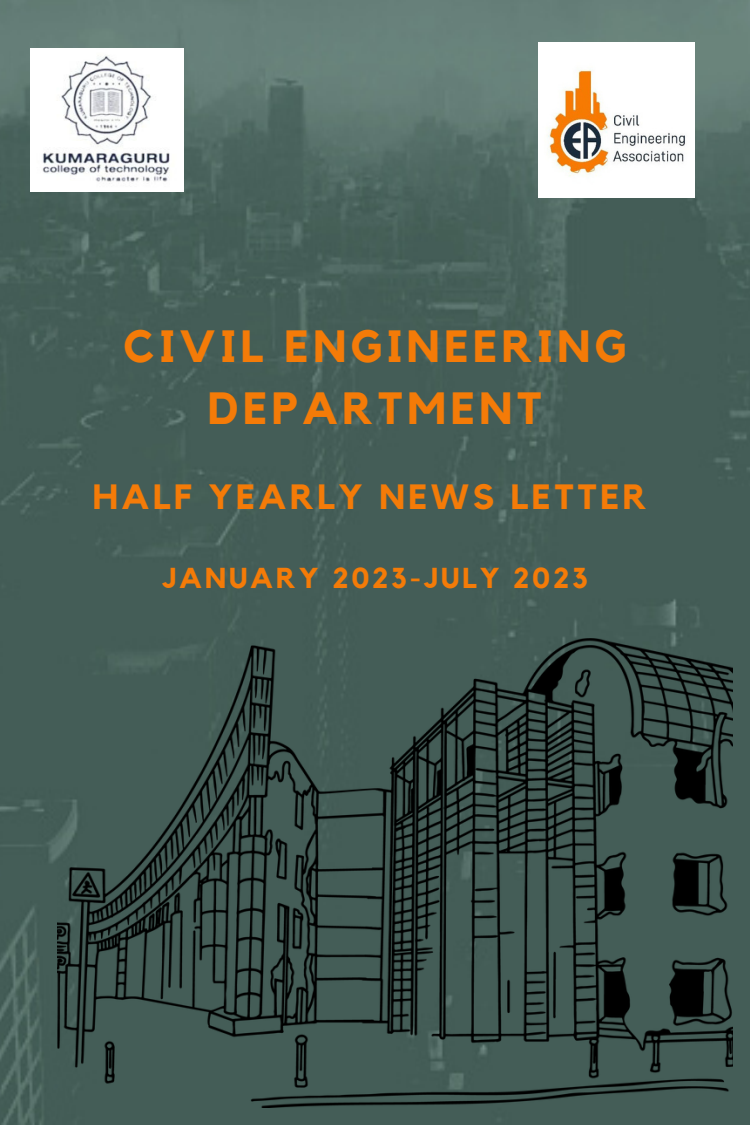
<style>
.page{position:relative;width:750px;height:1125px;background:#fff}
.page>*{position:absolute;margin:0;border:0;box-sizing:border-box;transform-origin:0 0}
.t1{font:700 45px/62.8px "Kollektif";letter-spacing:.1em;color:#f47b08;text-align:center}
.t2{font:700 35px "Kollektif";letter-spacing:.1em;color:#f47b08}
.t3{font:700 28.75px "Kollektif";letter-spacing:.1em;color:#f47b08}
</style>
<div class="page">
<img style="left:0;top:0;width:750px;height:1125px">
<img style="left:31px;top:48px;width:152px;height:144px">
<img style="left:538px;top:43px;width:157px;height:154px">
<img style="left:58px;top:638px;width:675px;height:470px">
<p class="t1" style="left:124px;top:316px;width:504px">CIVIL ENGINEERING<br>DEPARTMENT</p>
<p class="t2" style="left:93px;top:481px;width:555px">HALF YEARLY NEWS LETTER</p>
<p class="t3" style="left:162px;top:564px;width:427px">JANUARY 2023-JULY 2023</p>
</div>
